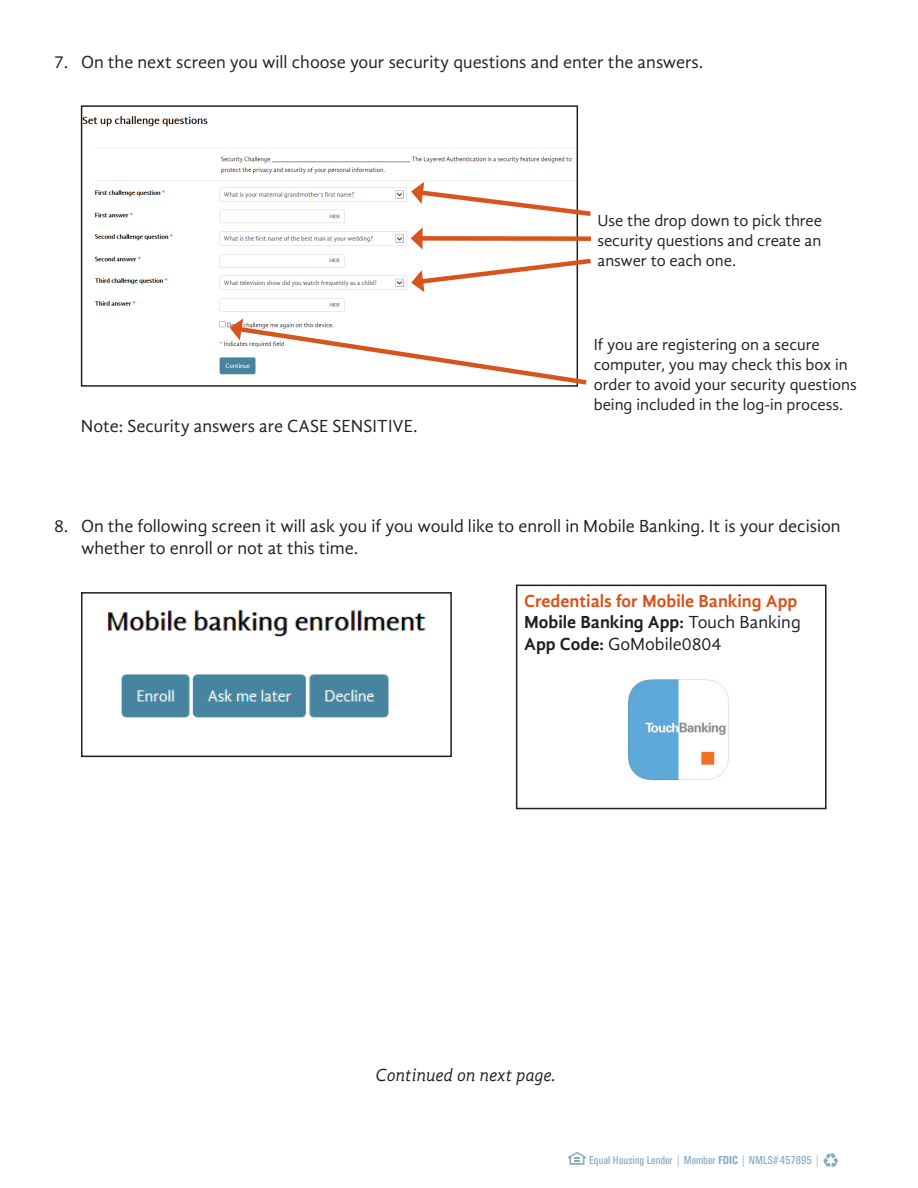
<style>
.page{position:relative;width:918px;height:1188px;background:#fff}
.page>*{position:absolute;margin:0;border:0;box-sizing:border-box;transform-origin:0 0}
.t1{font:18px/21.6px "Gandhi Sans";color:#231f20}
.t2{font:700 18px/21.6px "Gandhi Sans";color:#d9531c}
.t3{font:italic 18px "Gandhi Sans";color:#231f20}
.t4{font:16.5px/19.8px "Gandhi Sans";color:#231f20;text-align:justify}
.t5{font:500 11.7px "Univers Condensed";color:#87a9c8}
.s1{color:#231f20}
.s2{font-weight:400;color:#231f20}
.s3{font-weight:700}
</style>
<div class="page">
<svg style="left:568px;top:1152px;width:18px;height:13px"></svg>
<svg style="left:823px;top:1153px;width:15px;height:15px"></svg>
<img style="left:84px;top:116px;width:491px;height:259px">
<div style="left:81px;top:105px;width:497px;height:282px;border:2px solid #231f20"></div>
<div style="left:418px;top:236px;width:173px;height:5px;background:#d9531c"></div>
<svg style="left:411px;top:227px;width:12px;height:22px"></svg>
<svg style="left:230px;top:319px;width:357px;height:68px"></svg>
<svg style="left:411px;top:182px;width:180px;height:37px"></svg>
<svg style="left:411px;top:256px;width:180px;height:36px"></svg>
<img style="left:107px;top:610px;width:319px;height:108px">
<div style="left:81px;top:592px;width:371px;height:165px;border:2px solid #231f20"></div>
<img style="left:628px;top:679px;width:101px;height:102px">
<div style="left:516px;top:585px;width:311px;height:224px;border:2px solid #231f20"></div>
<p class="t1" style="left:54px;top:51px;width:651px">7. On the next screen you will choose your security questions and enter the answers.</p>
<p class="t4" style="left:597px;top:211px;width:226px">Use the drop down to pick three security questions and create an answer to each one.</p>
<p class="t1" style="left:81px;top:415px;width:338px">Note: Security answers are CASE SENSITIVE.</p>
<p class="t4" style="left:594px;top:335px;width:264px;text-align:left">If you are registering on a secure computer, you may check this box in order to avoid your security questions being included in the log-in process.</p>
<p class="t1" style="left:81px;top:515px;width:761px;text-indent:-27px">8. On the following screen it will ask you if you would like to enroll in Mobile Banking. It is your decision whether to enroll or not at this time.</p>
<p class="t2" style="left:524px;top:590px;width:278px">Credentials for Mobile Banking App<br><span class="s1">Mobile Banking App:</span> <span class="s2">Touch Banking<br></span><span class="s1">App Code:</span> <span class="s2">GoMobile0804</span></p>
<p class="t3" style="left:375px;top:1065px;width:182px">Continued on next page.</p>
<p class="t5" style="left:589px;top:1154px;width:233px">Equal Housing Lender | Member <span class="s3">FDIC</span> | NMLS#457895 |</p>
</div>
